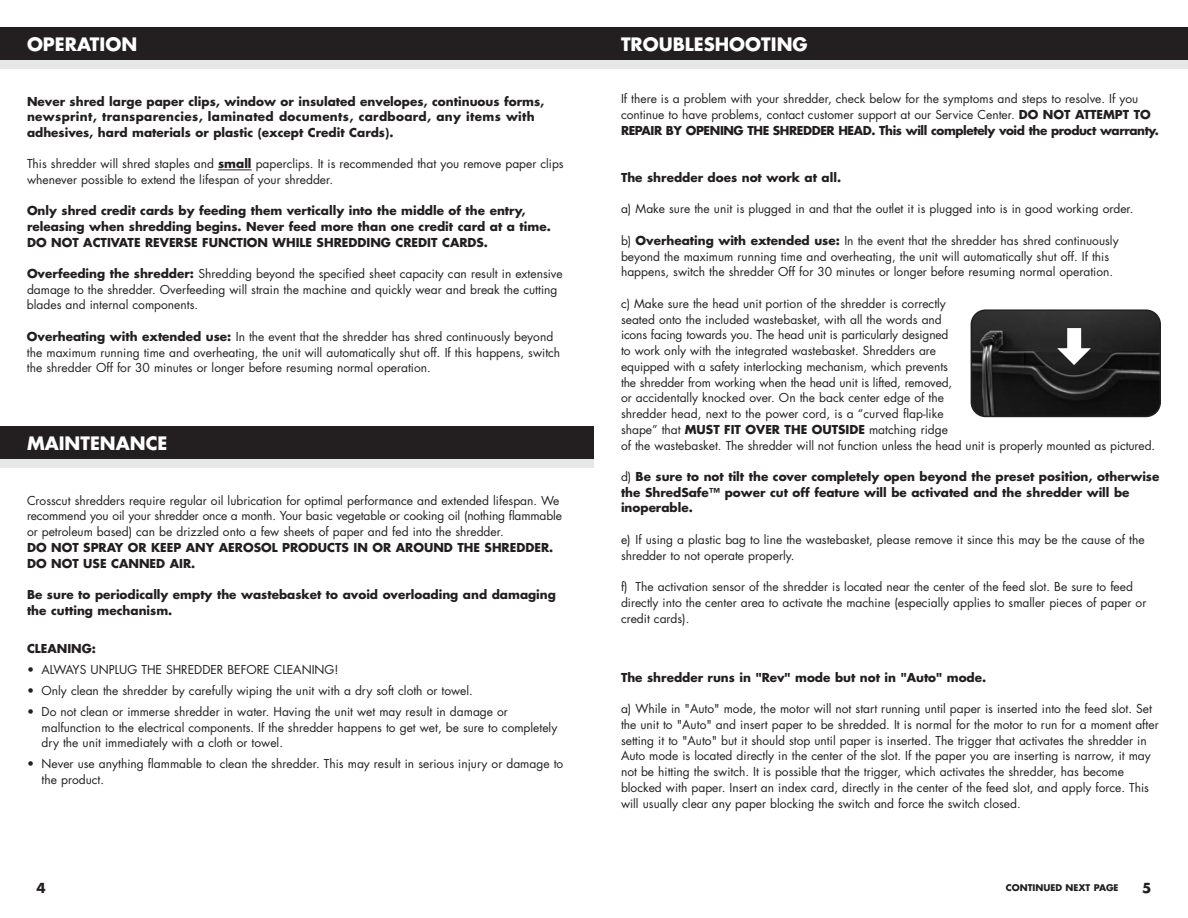
<style>
.page{position:relative;width:1188px;height:918px;background:#fff}
.page>*{position:absolute;margin:0;border:0;box-sizing:border-box;transform-origin:0 0}
.t1{font:700 18px "Futura";color:#fff}
.t2{font:700 13.5px "Futura";color:#231f20}
.t3{font:12px/15.8px "Futura";color:#231f20}
.t4{font:700 12px/15.6px "Futura";color:#231f20}
.t5{font:700 9px "Futura";color:#231f20}
.s1{font-weight:700}
.s2{font-weight:400}
</style>
<div class="page">
<div style="left:0;top:436px;width:594px;height:32px;background:#e6e7e9"></div>
<div style="left:0;top:426px;width:594px;height:33px;background:#231f20"></div>
<div style="left:594px;top:37px;width:594px;height:32px;background:#e6e7e9"></div>
<div style="left:594px;top:27px;width:594px;height:32px;background:#231f20"></div>
<hr style="left:218px;top:169px;width:34px;height:1px;background:#231f20">
<div style="left:0;top:37px;width:594px;height:32px;background:#e6e7e9"></div>
<div style="left:0;top:27px;width:594px;height:32px;background:#231f20"></div>
<svg style="left:971px;top:309px;width:190px;height:108px"></svg>
<h1 class="t1" style="left:27px;top:36px;width:112px">OPERATION</h1>
<p class="t4" style="left:27px;top:94px;width:519px">Never shred large paper clips, window or insulated envelopes, continuous forms, newsprint, transparencies, laminated documents, cardboard, any items with adhesives, hard materials or plastic (except Credit Cards).</p>
<p class="t3" style="left:27px;top:157px;width:538px">This shredder will shred staples and <span class="s1">small</span> paperclips. It is recommended that you remove paper clips whenever possible to extend the lifespan of your shredder.</p>
<p class="t4" style="left:27px;top:204px;width:525px">Only shred credit cards by feeding them vertically into the middle of the entry, releasing when shredding begins. Never feed more than one credit card at a time.<br>DO NOT ACTIVATE REVERSE FUNCTION WHILE SHREDDING CREDIT CARDS.</p>
<p class="t3" style="left:27px;top:267px;width:537px"><span class="s1">Overfeeding the shredder:</span> Shredding beyond the specified sheet capacity can result in extensive damage to the shredder. Overfeeding will strain the machine and quickly wear and break the cutting blades and internal components.</p>
<p class="t3" style="left:27px;top:330px;width:535px"><span class="s1">Overheating with extended use:</span> In the event that the shredder has shred continuously beyond the maximum running time and overheating, the unit will automatically shut off. If this happens, switch the shredder Off for 30 minutes or longer before resuming normal operation.</p>
<h1 class="t1" style="left:27px;top:435px;width:142px">MAINTENANCE</h1>
<p class="t3" style="left:27px;top:493px;width:536px">Crosscut shredders require regular oil lubrication for optimal performance and extended lifespan. We recommend you oil your shredder once a month. Your basic vegetable or cooking oil (nothing flammable or petroleum based) can be drizzled onto a few sheets of paper and fed into the shredder.</p>
<p class="t4" style="left:27px;top:541px;width:528px">DO NOT SPRAY OR KEEP ANY AEROSOL PRODUCTS IN OR AROUND THE SHREDDER.<br>DO NOT USE CANNED AIR.</p>
<p class="t4" style="left:27px;top:588px;width:530px">Be sure to periodically empty the wastebasket to avoid overloading and damaging the cutting mechanism.</p>
<p class="t4" style="left:27px;top:642px;width:71px">CLEANING:</p>
<p class="t3" style="left:27px;top:663px;width:313px">• ALWAYS UNPLUG THE SHREDDER BEFORE CLEANING!</p>
<p class="t3" style="left:27px;top:684px;width:447px">• Only clean the shredder by carefully wiping the unit with a dry soft cloth or towel.</p>
<p class="t3" style="left:42px;top:705px;width:517px;text-indent:-15px">• Do not clean or immerse shredder in water. Having the unit wet may result in damage or malfunction to the electrical components. If the shredder happens to get wet, be sure to completely dry the unit immediately with a cloth or towel.</p>
<p class="t3" style="left:42px;top:757px;width:523px;text-indent:-15px">• Never use anything flammable to clean the shredder. This may result in serious injury or damage to the product.</p>
<h1 class="t1" style="left:621px;top:36px;width:188px">TROUBLESHOOTING</h1>
<p class="t3" style="left:621px;top:92px;width:540px">If there is a problem with your shredder, check below for the symptoms and steps to resolve. If you continue to have problems, contact customer support at our Service Center. <span class="s1">DO NOT ATTEMPT TO<br>REPAIR BY OPENING THE SHREDDER HEAD. This will completely void the product warranty.</span></p>
<p class="t4" style="left:621px;top:171px;width:222px">The shredder does not work at all.</p>
<p class="t3" style="left:621px;top:202px;width:514px">a) Make sure the unit is plugged in and that the outlet it is plugged into is in good working order.</p>
<p class="t3" style="left:621px;top:234px;width:499px">b) <span class="s1">Overheating with extended use:</span> In the event that the shredder has shred continuously beyond the maximum running time and overheating, the unit will automatically shut off. If this happens, switch the shredder Off for 30 minutes or longer before resuming normal operation.</p>
<p class="t3" style="left:621px;top:297px;width:536px">c) Make sure the head unit portion of the shredder is correctly<br>seated onto the included wastebasket, with all the words and<br>icons facing towards you. The head unit is particularly designed<br>to work only with the integrated wastebasket. Shredders are<br>equipped with a safety interlocking mechanism, which prevents<br>the shredder from working when the head unit is lifted, removed,<br>or accidentally knocked over. On the back center edge of the<br>shredder head, next to the power cord, is a “curved flap-like<br>shape” that <span class="s1">MUST FIT OVER THE OUTSIDE</span> matching ridge<br>of the wastebasket. The shredder will not function unless the head unit is properly mounted as pictured.</p>
<p class="t4" style="left:621px;top:470px;width:540px"><span class="s2">d)</span> Be sure to not tilt the cover completely open beyond the preset position, otherwise the ShredSafe™ power cut off feature will be activated and the shredder will be inoperable.</p>
<p class="t3" style="left:621px;top:533px;width:525px">e) If using a plastic bag to line the wastebasket, please remove it since this may be the cause of the shredder to not operate properly.</p>
<p class="t3" style="left:621px;top:580px;width:527px">f) The activation sensor of the shredder is located near the center of the feed slot. Be sure to feed directly into the center area to activate the machine (especially applies to smaller pieces of paper or credit cards).</p>
<p class="t4" style="left:621px;top:670px;width:367px">The shredder runs in "Rev" mode but not in "Auto" mode.</p>
<p class="t3" style="left:621px;top:702px;width:539px">a) While in "Auto" mode, the motor will not start running until paper is inserted into the feed slot. Set the unit to "Auto" and insert paper to be shredded. It is normal for the motor to run for a moment after setting it to "Auto" but it should stop until paper is inserted. The trigger that activates the shredder in Auto mode is located directly in the center of the slot. If the paper you are inserting is narrow, it may not be hitting the switch. It is possible that the trigger, which activates the shredder, has become blocked with paper. Insert an index card, directly in the center of the feed slot, and apply force. This will usually clear any paper blocking the switch and force the switch closed.</p>
<p class="t2" style="left:37px;top:882px;width:11px">4</p>
<p class="t2" style="left:1142px;top:882px;width:11px">5</p>
<p class="t5" style="left:1006px;top:884px;width:114px">CONTINUED NEXT PAGE</p>
</div>
